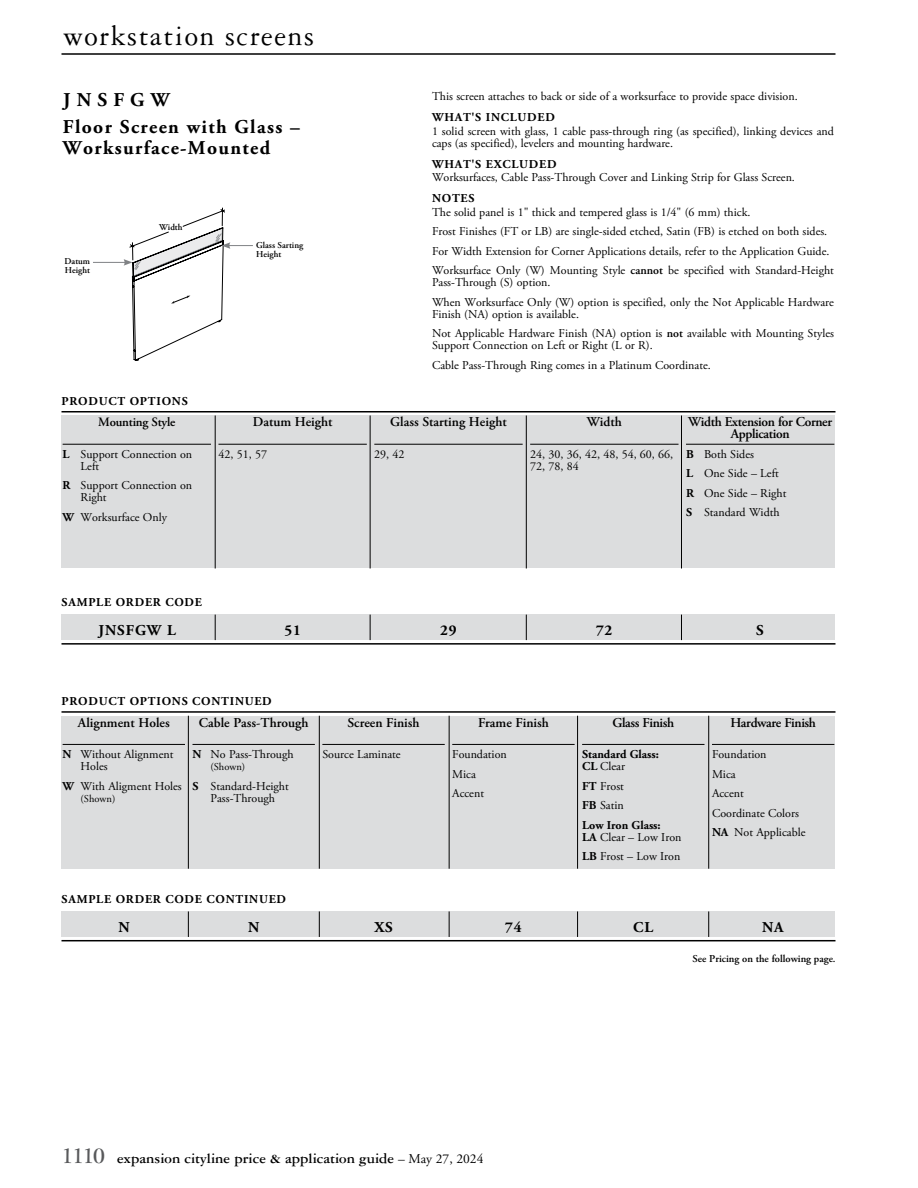
<style>
.page{position:relative;width:918px;height:1188px;background:#fff}
.page>*{position:absolute;margin:0;border:0;box-sizing:border-box;transform-origin:0 0}
.t1{font:30px "Garamond Three";letter-spacing:.05em;color:#000}
.t2{font:700 19.5px/27px "Adobe Garamond Pro";letter-spacing:.07em;color:#000}
.t3{font:700 15px "Garamond Three";color:#000}
.t4{font:700 15px "Adobe Garamond Pro";letter-spacing:.065em;color:#000}
.t5{font:600 13.5px "Adobe Garamond Pro";color:#000}
.t6{font:600 13.5px/12px "Adobe Garamond Pro";letter-spacing:-.025em;color:#000;text-align:center}
.t7{font:600 12.75px "Adobe Garamond Pro";color:#000}
.t8{font:12px/19.5px "Adobe Garamond Pro";color:#000}
.t9{font:700 12px "Adobe Garamond Pro";letter-spacing:.065em;color:#000}
.t10{font:700 12px/19.5px "Adobe Garamond Pro";color:#000}
.t11{font:600 10.5px "Adobe Garamond Pro";color:#000}
.t12{font:10.5px "Adobe Garamond Pro";color:#000}
.t13{font:600 9px/9px "Adobe Garamond Pro";color:#000}
.s1{font-weight:700}
.s2{font-weight:600}
.s3{font-weight:400}
.s4{font-size:24px;color:#58595b}
.s5{font-family:"Adobe Garamond Pro";font-weight:400;font-size:13.5px}
</style>
<div class="page">
<hr style="left:62px;top:53px;width:774px;height:2px;background:#000">
<hr style="left:93px;top:262px;width:33px;height:1px;background:#808285">
<svg style="left:124px;top:208px;width:129px;height:153px"></svg>
<div style="left:62px;top:416px;width:774px;height:152px;background:#dcddde"></div>
<hr style="left:63px;top:444px;width:148px;height:1px;background:#000">
<hr style="left:218px;top:444px;width:149px;height:1px;background:#000">
<hr style="left:374px;top:444px;width:149px;height:1px;background:#000">
<hr style="left:530px;top:444px;width:149px;height:1px;background:#000">
<hr style="left:686px;top:444px;width:148px;height:1px;background:#000">
<hr style="left:62px;top:411px;width:774px;height:1px;background:#000">
<hr style="left:215px;top:416px;width:1px;height:152px;background:#000">
<hr style="left:681px;top:416px;width:1px;height:153px;background:#000">
<hr style="left:62px;top:643px;width:774px;height:2px;background:#000">
<div style="left:62px;top:615px;width:774px;height:25px;background:#dcddde"></div>
<svg style="left:215px;top:615px;width:1px;height:25px"></svg>
<svg style="left:681px;top:615px;width:1px;height:25px"></svg>
<div style="left:62px;top:716px;width:774px;height:153px;background:#dcddde"></div>
<hr style="left:63px;top:744px;width:122px;height:1px;background:#000">
<hr style="left:192px;top:744px;width:123px;height:1px;background:#000">
<hr style="left:322px;top:744px;width:123px;height:1px;background:#000">
<hr style="left:452px;top:744px;width:123px;height:1px;background:#000">
<hr style="left:582px;top:744px;width:122px;height:1px;background:#000">
<hr style="left:712px;top:744px;width:122px;height:1px;background:#000">
<hr style="left:62px;top:711px;width:774px;height:2px;background:#000">
<hr style="left:319px;top:716px;width:1px;height:153px;background:#000">
<hr style="left:62px;top:940px;width:774px;height:1px;background:#000">
<div style="left:62px;top:911px;width:774px;height:26px;background:#dcddde"></div>
<svg style="left:319px;top:911px;width:1px;height:26px"></svg>
<hr style="left:188px;top:716px;width:1px;height:153px;background:#000">
<svg style="left:188px;top:911px;width:1px;height:26px"></svg>
<hr style="left:449px;top:716px;width:1px;height:153px;background:#000">
<svg style="left:449px;top:911px;width:1px;height:26px"></svg>
<hr style="left:577px;top:716px;width:1px;height:153px;background:#000">
<svg style="left:577px;top:911px;width:1px;height:26px"></svg>
<hr style="left:370px;top:416px;width:1px;height:153px;background:#000">
<svg style="left:370px;top:615px;width:1px;height:25px"></svg>
<hr style="left:526px;top:415px;width:1px;height:154px;background:#000">
<svg style="left:526px;top:615px;width:1px;height:25px"></svg>
<hr style="left:708px;top:716px;width:1px;height:153px;background:#000">
<svg style="left:708px;top:911px;width:1px;height:26px"></svg>
<h1 class="t1" style="left:63px;top:20px;width:253px">workstation screens</h1>
<h2 class="t2" style="left:63px;top:86px;width:239px">JNSFGW<br>Floor Screen with Glass –</h2>
<h2 class="t2" style="left:63px;top:134px;width:209px">Worksurface-Mounted</h2>
<p class="t13" style="left:64px;top:256px;width:27px">Datum<br>Height</p>
<p class="t13" style="left:159px;top:222px;width:25px">Width</p>
<p class="t13" style="left:256px;top:241px;width:49px">Glass Sarting<br>Height</p>
<p class="t9" style="left:62px;top:394px;width:128px">PRODUCT OPTIONS</p>
<p class="t7" style="left:98px;top:415px;width:79px">Mounting Style</p>
<p class="t8" style="left:81px;top:449px;width:113px;line-height:12px;text-indent:-18px"><span class="s1">L</span> Support Connection on<br>Left</p>
<p class="t8" style="left:81px;top:480px;width:113px;line-height:12px;text-indent:-18px"><span class="s1">R</span> Support Connection on<br>Right</p>
<p class="t8" style="left:63px;top:508px;width:106px"><span class="s1">W</span> Worksurface Only</p>
<p class="t5" style="left:253px;top:414px;width:81px">Datum Height</p>
<p class="t8" style="left:218px;top:445px;width:50px">42, 51, 57</p>
<p class="t8" style="left:432px;top:87px;width:367px">This screen attaches to back or side of a worksurface to provide space division.</p>
<p class="t9" style="left:432px;top:110px;width:124px">WHAT'S INCLUDED</p>
<p class="t8" style="left:432px;top:125px;width:404px;line-height:12px">1 solid screen with glass, 1 cable pass-through ring (as specified), linking devices and caps (as specified), levelers and mounting hardware.</p>
<p class="t9" style="left:432px;top:157px;width:126px">WHAT'S EXCLUDED</p>
<p class="t8" style="left:432px;top:168px;width:364px">Worksurfaces, Cable Pass-Through Cover and Linking Strip for Glass Screen.</p>
<p class="t9" style="left:432px;top:191px;width:44px">NOTES</p>
<p class="t8" style="left:432px;top:203px;width:403px">The solid panel is 1" thick and tempered glass is 1/4" (6 mm) thick.<br>Frost Finishes (FT or LB) are single-sided etched, Satin (FB) is etched on both sides.<br>For Width Extension for Corner Applications details, refer to the Application Guide.<br>Worksurface Only (W) Mounting Style <span class="s2">cannot</span> be specified with Standard-Height</p>
<p class="t8" style="left:432px;top:273px;width:404px">Pass-Through (S) option.<br>When Worksurface Only (W) option is specified, only the Not Applicable Hardware</p>
<p class="t8" style="left:432px;top:305px;width:404px">Finish (NA) option is available.<br>Not Applicable Hardware Finish (NA) option is <span class="s2">not</span> available with Mounting Styles</p>
<p class="t8" style="left:432px;top:336px;width:280px">Support Connection on Left or Right (L or R).<br>Cable Pass-Through Ring comes in a Platinum Coordinate.</p>
<p class="t5" style="left:390px;top:414px;width:118px">Glass Starting Height</p>
<p class="t8" style="left:374px;top:445px;width:32px">29, 42</p>
<p class="t5" style="left:587px;top:414px;width:36px">Width</p>
<p class="t8" style="left:530px;top:449px;width:145px;line-height:12px">24, 30, 36, 42, 48, 54, 60, 66,<br>72, 78, 84</p>
<p class="t6" style="left:688px;top:416px;width:146px">Width Extension for Corner<br>Application</p>
<p class="t8" style="left:686px;top:445px;width:102px"><span class="s1">B</span> Both Sides<br><span class="s1">L</span> One Side – Left<br><span class="s1">R</span> One Side – Right<br><span class="s1">S</span> Standard Width</p>
<p class="t9" style="left:62px;top:595px;width:142px">SAMPLE ORDER CODE</p>
<p class="t4" style="left:98px;top:621px;width:79px">JNSFGW L</p>
<p class="t4" style="left:285px;top:621px;width:18px">51</p>
<p class="t4" style="left:440px;top:621px;width:18px">29</p>
<p class="t4" style="left:596px;top:621px;width:18px">72</p>
<p class="t4" style="left:756px;top:621px;width:9px">S</p>
<p class="t9" style="left:62px;top:694px;width:212px">PRODUCT OPTIONS CONTINUED</p>
<p class="t5" style="left:78px;top:715px;width:93px">Alignment Holes</p>
<p class="t8" style="left:81px;top:749px;width:94px;line-height:12px;text-indent:-18px"><span class="s1">N</span> Without Alignment<br>Holes</p>
<p class="t8" style="left:63px;top:776px;width:121px"><span class="s1">W</span> With Aligment Holes</p>
<p class="t12" style="left:81px;top:792px;width:36px">(Shown)</p>
<p class="t5" style="left:199px;top:715px;width:111px">Cable Pass-Through</p>
<p class="t8" style="left:192px;top:745px;width:103px"><span class="s1">N</span> No Pass-Through</p>
<p class="t12" style="left:210px;top:760px;width:36px">(Shown)</p>
<p class="t8" style="left:192px;top:780px;width:98px;line-height:12px;text-align:center"><span class="s1">S</span> Standard-Height<br>Pass-Through</p>
<p class="t5" style="left:347px;top:715px;width:74px">Screen Finish</p>
<p class="t8" style="left:322px;top:745px;width:80px">Source Laminate</p>
<p class="t5" style="left:478px;top:715px;width:72px">Frame Finish</p>
<p class="t8" style="left:452px;top:745px;width:56px">Foundation<br>Mica<br>Accent</p>
<p class="t5" style="left:612px;top:715px;width:63px">Glass Finish</p>
<p class="t10" style="left:582px;top:749px;width:78px;line-height:12px">Standard Glass:<br>CL <span class="s3">Clear</span></p>
<p class="t10" style="left:582px;top:776px;width:80px">FT <span class="s3">Frost<br></span>FB <span class="s3">Satin<br></span>Low Iron Glass:</p>
<p class="t8" style="left:582px;top:827px;width:101px"><span class="s1">LA</span> Clear – Low Iron<br><span class="s1">LB</span> Frost – Low Iron</p>
<p class="t5" style="left:730px;top:715px;width:87px">Hardware Finish</p>
<p class="t8" style="left:712px;top:745px;width:95px">Foundation<br>Mica<br>Accent<br>Coordinate Colors<br><span class="s1">NA</span> Not Applicable</p>
<p class="t9" style="left:62px;top:892px;width:226px">SAMPLE ORDER CODE CONTINUED</p>
<p class="t4" style="left:119px;top:918px;width:13px">N</p>
<p class="t4" style="left:248px;top:918px;width:13px">N</p>
<p class="t4" style="left:374px;top:918px;width:20px">XS</p>
<p class="t4" style="left:505px;top:918px;width:18px">74</p>
<p class="t4" style="left:633px;top:918px;width:22px">CL</p>
<p class="t4" style="left:762px;top:918px;width:23px">NA</p>
<p class="t11" style="left:693px;top:953px;width:145px">See Pricing on the following page.</p>
<p class="t3" style="left:62px;top:1150px;width:423px"><span class="s4">1110</span> expansion cityline price &amp; application guide <span class="s5">– May 27, 2024</span></p>
</div>
